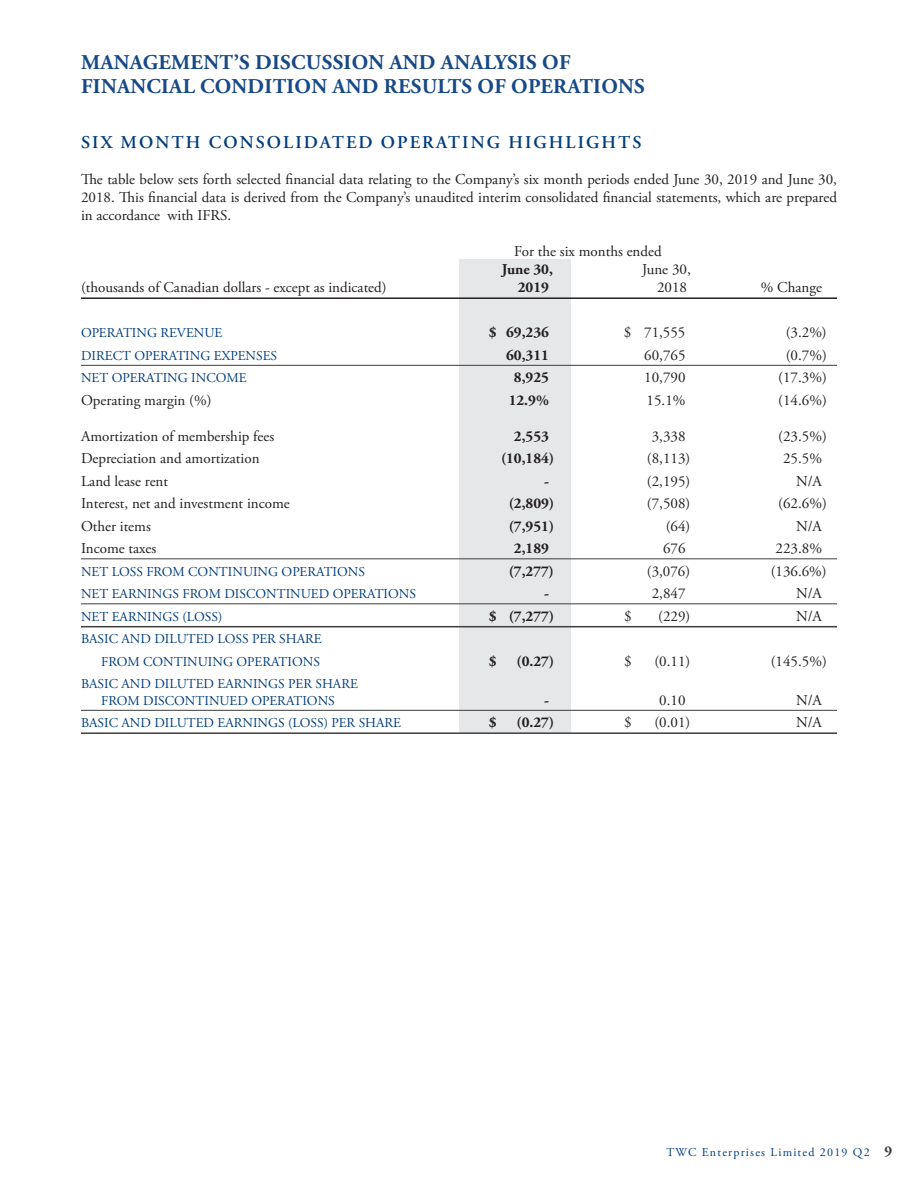
<style>
.page{position:relative;width:918px;height:1188px;background:#fff}
.page>*{position:absolute;margin:0;border:0;box-sizing:border-box;transform-origin:0 0}
.t1{font:700 21px/24px "Adobe Garamond Pro";letter-spacing:.015em;color:#184987}
.t2{font:600 18px "Adobe Garamond Pro";letter-spacing:.115em;color:#013d7d}
.t3{font:15px/18px "Adobe Garamond Pro";color:#231f20;text-align:justify}
.t4{font:700 15px "Adobe Garamond Pro";color:#231f20}
.t5{font:13.5px/22.5px "Adobe Garamond Pro";color:#013d7d;text-align:right}
.t6{font:12px "Adobe Garamond Pro";letter-spacing:.1em;color:#013d7d}
.s1{font-weight:700;font-size:15px;color:#3e3e3f}
</style>
<div class="page">
<div style="left:459px;top:259px;width:112px;height:473px;background:#e6e7e9"></div>
<hr style="left:81px;top:297px;width:756px;height:2px;background:#231f20">
<hr style="left:81px;top:365px;width:756px;height:1px;background:#3e3e3f">
<hr style="left:81px;top:558px;width:756px;height:1px;background:#3e3e3f">
<hr style="left:81px;top:603px;width:756px;height:1px;background:#3e3e3f">
<hr style="left:81px;top:626px;width:756px;height:1px;background:#3e3e3f">
<hr style="left:81px;top:710px;width:756px;height:1px;background:#3e3e3f">
<hr style="left:81px;top:732px;width:756px;height:2px;background:#3e3e3f">
<h1 class="t1" style="left:81px;top:51px;width:565px">MANAGEMENT’S DISCUSSION AND ANALYSIS OF<br>FINANCIAL CONDITION AND RESULTS OF OPERATIONS</h1>
<p class="t2" style="left:81px;top:132px;width:562px">SIX MONTH CONSOLIDATED OPERATING HIGHLIGHTS</p>
<p class="t3" style="left:81px;top:171px;width:758px">The table below sets forth selected financial data relating to the Company’s six month periods ended June 30, 2019 and June 30, 2018. This financial data is derived from the Company’s unaudited interim consolidated financial statements, which are prepared in accordance with IFRS.</p>
<p class="t3" style="left:514px;top:243px;width:149px">For the six months ended</p>
<p class="t4" style="left:502px;top:261px;width:53px">June 30,</p>
<p class="t3" style="left:642px;top:261px;width:50px">June 30,</p>
<p class="t3" style="left:81px;top:279px;width:307px">(thousands of Canadian dollars - except as indicated)</p>
<p class="t4" style="left:518px;top:279px;width:33px">2019</p>
<p class="t3" style="left:657px;top:279px;width:31px">2018</p>
<p class="t3" style="left:761px;top:279px;width:63px">% Change</p>
<p class="t5" style="left:81px;top:322px;width:143px">OPERATING REVENUE</p>
<p class="t4" style="left:489px;top:324px;width:62px">$ 69,236</p>
<p class="t3" style="left:624px;top:324px;width:63px">$ 71,555</p>
<p class="t3" style="left:786px;top:324px;width:43px">(3.2%)</p>
<p class="t5" style="left:81px;top:344px;width:198px">DIRECT OPERATING EXPENSES</p>
<p class="t4" style="left:506px;top:346px;width:44px">60,311</p>
<p class="t3" style="left:644px;top:346px;width:43px">60,765</p>
<p class="t3" style="left:786px;top:346px;width:43px">(0.7%)</p>
<p class="t5" style="left:81px;top:367px;width:167px">NET OPERATING INCOME</p>
<p class="t4" style="left:514px;top:369px;width:37px">8,925</p>
<p class="t3" style="left:644px;top:369px;width:43px">10,790</p>
<p class="t3" style="left:778px;top:369px;width:50px">(17.3%)</p>
<p class="t3" style="left:81px;top:391px;width:132px">Operating margin (%)</p>
<p class="t4" style="left:509px;top:391px;width:42px">12.9%</p>
<p class="t3" style="left:647px;top:391px;width:40px">15.1%</p>
<p class="t3" style="left:778px;top:391px;width:50px">(14.6%)</p>
<p class="t3" style="left:81px;top:427px;width:195px">Amortization of membership fees</p>
<p class="t4" style="left:514px;top:427px;width:37px">2,553</p>
<p class="t3" style="left:652px;top:427px;width:35px">3,338</p>
<p class="t3" style="left:778px;top:427px;width:50px">(23.5%)</p>
<p class="t3" style="left:81px;top:450px;width:180px">Depreciation and amortization</p>
<p class="t4" style="left:501px;top:450px;width:55px">(10,184)</p>
<p class="t3" style="left:647px;top:450px;width:45px">(8,113)</p>
<p class="t3" style="left:783px;top:450px;width:40px">25.5%</p>
<p class="t3" style="left:81px;top:472px;width:89px">Land lease rent</p>
<p class="t4" style="left:544px;top:472px;width:6px">-</p>
<p class="t3" style="left:647px;top:472px;width:45px">(2,195)</p>
<p class="t3" style="left:796px;top:472px;width:27px">N/A</p>
<p class="t3" style="left:81px;top:495px;width:210px">Interest, net and investment income</p>
<p class="t4" style="left:509px;top:495px;width:47px">(2,809)</p>
<p class="t3" style="left:647px;top:495px;width:45px">(7,508)</p>
<p class="t3" style="left:778px;top:495px;width:50px">(62.6%)</p>
<p class="t3" style="left:81px;top:517px;width:71px">Other items</p>
<p class="t4" style="left:509px;top:517px;width:47px">(7,951)</p>
<p class="t3" style="left:666px;top:517px;width:26px">(64)</p>
<p class="t3" style="left:796px;top:517px;width:27px">N/A</p>
<p class="t3" style="left:81px;top:540px;width:77px">Income taxes</p>
<p class="t4" style="left:514px;top:540px;width:37px">2,189</p>
<p class="t3" style="left:663px;top:540px;width:24px">676</p>
<p class="t3" style="left:776px;top:540px;width:48px">223.8%</p>
<p class="t5" style="left:81px;top:560px;width:286px">NET LOSS FROM CONTINUING OPERATIONS</p>
<p class="t4" style="left:509px;top:562px;width:47px">(7,277)</p>
<p class="t3" style="left:647px;top:562px;width:45px">(3,076)</p>
<p class="t3" style="left:771px;top:562px;width:58px">(136.6%)</p>
<p class="t5" style="left:81px;top:583px;width:337px">NET EARNINGS FROM DISCONTINUED OPERATIONS</p>
<p class="t4" style="left:544px;top:585px;width:6px">-</p>
<p class="t3" style="left:652px;top:585px;width:35px">2,847</p>
<p class="t3" style="left:796px;top:585px;width:27px">N/A</p>
<p class="t5" style="left:81px;top:605px;width:143px">NET EARNINGS (LOSS)</p>
<p class="t4" style="left:489px;top:607px;width:67px">$ (7,277)</p>
<p class="t3" style="left:624px;top:607px;width:9px">$</p>
<p class="t3" style="left:658px;top:607px;width:34px">(229)</p>
<p class="t3" style="left:796px;top:607px;width:27px">N/A</p>
<p class="t5" style="left:81px;top:628px;width:242px">BASIC AND DILUTED LOSS PER SHARE<br>FROM CONTINUING OPERATIONS</p>
<p class="t4" style="left:489px;top:652px;width:9px">$</p>
<p class="t4" style="left:517px;top:652px;width:39px">(0.27)</p>
<p class="t3" style="left:624px;top:652px;width:9px">$</p>
<p class="t3" style="left:654px;top:652px;width:37px">(0.11)</p>
<p class="t3" style="left:771px;top:652px;width:58px">(145.5%)</p>
<p class="t5" style="left:81px;top:676px;width:278px;line-height:16.5px;text-align:center">BASIC AND DILUTED EARNINGS PER SHARE<br>FROM DISCONTINUED OPERATIONS</p>
<p class="t4" style="left:544px;top:691px;width:6px">-</p>
<p class="t3" style="left:659px;top:691px;width:28px">0.10</p>
<p class="t3" style="left:796px;top:691px;width:27px">N/A</p>
<p class="t5" style="left:81px;top:712px;width:322px">BASIC AND DILUTED EARNINGS (LOSS) PER SHARE</p>
<p class="t4" style="left:489px;top:714px;width:9px">$</p>
<p class="t4" style="left:517px;top:714px;width:39px">(0.27)</p>
<p class="t3" style="left:624px;top:714px;width:9px">$</p>
<p class="t3" style="left:654px;top:714px;width:37px">(0.01)</p>
<p class="t3" style="left:796px;top:714px;width:27px">N/A</p>
<p class="t6" style="left:666px;top:1145px;width:227px">TWC Enterprises Limited 2019 Q2 <span class="s1">9</span></p>
</div>
